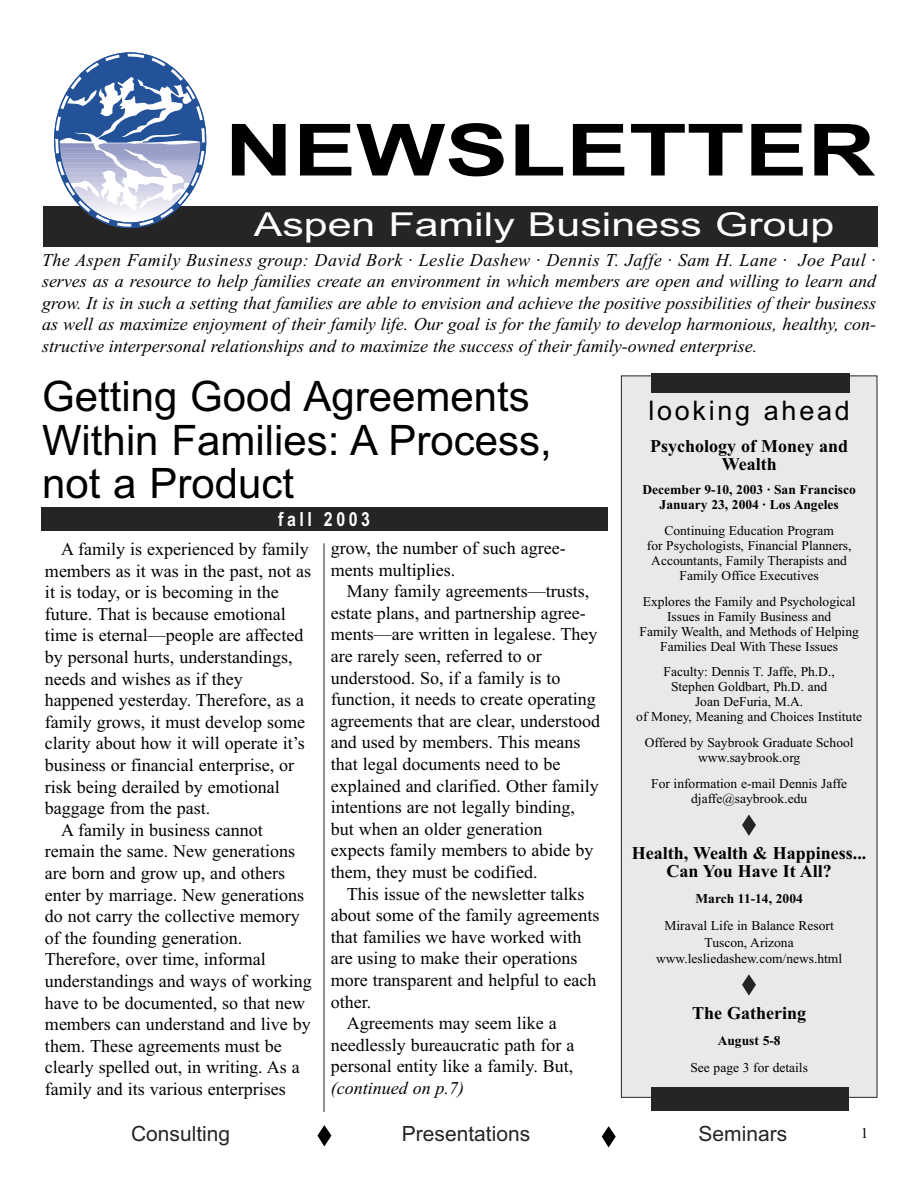
<style>
.page{position:relative;width:918px;height:1188px;background:#fff}
.page>*{position:absolute;margin:0;border:0;box-sizing:border-box;transform-origin:0 0}
.t1{font:700 72px "Arial Narrow";color:#000;scale:1.6 1}
.t2{font:42px/43.5px "Arial";color:#000}
.t3{font:33px "Arial";color:#fff;scale:1.3 1}
.t4{font:27px "Arial";letter-spacing:.1em;color:#000}
.t5{font:21px "Arial";color:#252525}
.t6{font:700 19.5px "Arial Narrow";letter-spacing:.18em;color:#fff}
.t7{font:18px/21.6px "Times New Roman";color:#000}
.t8{font:italic 18px/21.6px "Times New Roman";color:#000;text-align:justify}
.t9{font:700 18px/18px "Times New Roman";color:#000;text-align:center}
.t10{font:15px "Times New Roman";color:#000}
.t11{font:13.5px/15px "Times New Roman";color:#000;text-align:center}
.t12{font:700 13.5px/15px "Times New Roman";color:#000;text-align:center}
</style>
<div class="page">
<div style="left:43px;top:206px;width:834px;height:40px;background:#252525"></div>
<svg style="left:317px;top:1125px;width:14px;height:21px"></svg>
<svg style="left:602px;top:1126px;width:14px;height:22px"></svg>
<div style="left:622px;top:376px;width:255px;height:721px;background:#e9e9e9"></div>
<div style="left:651px;top:373px;width:198px;height:20px;background:#252525"></div>
<hr style="left:324px;top:543px;width:1px;height:569px;background:#252525">
<svg style="left:742px;top:815px;width:14px;height:21px"></svg>
<svg style="left:742px;top:974px;width:14px;height:22px"></svg>
<div style="left:651px;top:1087px;width:198px;height:24px;background:#252525"></div>
<div style="left:41px;top:507px;width:567px;height:23px;background:#252525"></div>
<svg style="left:54px;top:52px;width:152px;height:176px"></svg>
<h1 class="t1" style="left:225px;top:124px;width:408px">NEWSLETTER</h1>
<h3 class="t3" style="left:254px;top:213px;width:448px">Aspen Family Business Group</h3>
<p class="t8" style="left:42px;top:250px;width:836px">The Aspen Family Business group: David Bork · Leslie Dashew · Dennis T. Jaffe · Sam H. Lane · Joe Paul · serves as a resource to help families create an environment in which members are open and willing to learn and grow. It is in such a setting that families are able to envision and achieve the positive possibilities of their business as well as maximize enjoyment of their family life. Our goal is for the family to develop harmonious, healthy, con&shy;structive interpersonal relationships and to maximize the success of their family-owned enterprise.</p>
<h2 class="t2" style="left:42px;top:379px;width:511px">Getting Good Agreements<br>Within Families: A Process, not a Product</h2>
<p class="t6" style="left:278px;top:512px;width:94px">fall 2003</p>
<p class="t7" style="left:61px;top:540px;width:249px">A family is experienced by family</p>
<p class="t7" style="left:45px;top:562px;width:268px">members as it was in the past, not as</p>
<p class="t7" style="left:45px;top:583px;width:235px">it is today, or is becoming in the</p>
<p class="t7" style="left:45px;top:605px;width:242px">future. That is because emotional</p>
<p class="t7" style="left:45px;top:626px;width:260px">time is eternal—people are affected</p>
<p class="t7" style="left:45px;top:648px;width:249px">by personal hurts, understandings,</p>
<p class="t7" style="left:45px;top:670px;width:199px">needs and wishes as if they</p>
<p class="t7" style="left:45px;top:691px;width:261px">happened yesterday. Therefore, as a</p>
<p class="t7" style="left:45px;top:713px;width:262px">family grows, it must develop some</p>
<p class="t7" style="left:45px;top:734px;width:261px">clarity about how it will operate it’s</p>
<p class="t7" style="left:45px;top:756px;width:251px">business or financial enterprise, or</p>
<p class="t7" style="left:45px;top:778px;width:236px">risk being derailed by emotional</p>
<p class="t7" style="left:45px;top:799px;width:167px">baggage from the past.</p>
<p class="t7" style="left:61px;top:821px;width:203px">A family in business cannot</p>
<p class="t7" style="left:45px;top:842px;width:252px">remain the same. New generations</p>
<p class="t7" style="left:45px;top:864px;width:242px">are born and grow up, and others</p>
<p class="t7" style="left:45px;top:886px;width:261px">enter by marriage. New generations</p>
<p class="t7" style="left:45px;top:907px;width:256px">do not carry the collective memory</p>
<p class="t7" style="left:45px;top:929px;width:199px">of the founding generation.</p>
<p class="t7" style="left:45px;top:950px;width:222px">Therefore, over time, informal</p>
<p class="t7" style="left:45px;top:972px;width:268px">understandings and ways of working</p>
<p class="t7" style="left:45px;top:994px;width:262px">have to be documented, so that new</p>
<p class="t7" style="left:45px;top:1015px;width:267px">members can understand and live by</p>
<p class="t7" style="left:45px;top:1037px;width:238px">them. These agreements must be</p>
<p class="t7" style="left:45px;top:1058px;width:256px">clearly spelled out, in writing. As a</p>
<p class="t7" style="left:45px;top:1080px;width:242px">family and its various enterprises</p>
<p class="t7" style="left:331px;top:539px;width:237px">grow, the number of such agree&shy;ments multiplies.</p>
<p class="t7" style="left:331px;top:582px;width:271px;text-indent:16px">Many family agreements—trusts, estate plans, and partnership agree&shy;ments—are written in legalese. They are rarely seen, referred to or understood. So, if a family is to function, it needs to create operating agreements that are clear, understood and used by members. This means that legal documents need to be explained and clarified. Other family intentions are not legally binding, but when an older generation expects family members to abide by them, they must be codified.</p>
<p class="t7" style="left:347px;top:885px;width:239px">This issue of the newsletter talks</p>
<p class="t7" style="left:331px;top:906px;width:270px">about some of the family agreements</p>
<p class="t7" style="left:331px;top:928px;width:252px">that families we have worked with</p>
<p class="t7" style="left:331px;top:949px;width:248px">are using to make their operations</p>
<p class="t7" style="left:331px;top:971px;width:267px">more transparent and helpful to each</p>
<p class="t7" style="left:331px;top:993px;width:42px">other.</p>
<p class="t7" style="left:347px;top:1014px;width:211px">Agreements may seem like a</p>
<p class="t7" style="left:331px;top:1036px;width:245px">needlessly bureaucratic path for a</p>
<p class="t7" style="left:331px;top:1057px;width:244px">personal entity like a family. But,</p>
<p class="t8" style="left:331px;top:1079px;width:135px">(continued on p.7)</p>
<h3 class="t4" style="left:649px;top:401px;width:203px">looking ahead</h3>
<p class="t9" style="left:650px;top:439px;width:199px">Psychology of Money and<br>Wealth</p>
<p class="t12" style="left:643px;top:484px;width:215px">December 9-10, 2003 · San Francisco<br>January 23, 2004 · Los Angeles</p>
<p class="t11" style="left:647px;top:524px;width:206px">Continuing Education Program<br>for Psychologists, Financial Planners, Accountants, Family Therapists and Family Office Executives</p>
<p class="t11" style="left:640px;top:595px;width:221px">Explores the Family and Psychological Issues in Family Business and<br>Family Wealth, and Methods of Helping Families Deal With These Issues</p>
<p class="t11" style="left:636px;top:666px;width:227px">Faculty: Dennis T. Jaffe, Ph.D.,<br>Stephen Goldbart, Ph.D. and<br>Joan DeFuria, M.A.<br>of Money, Meaning and Choices Institute</p>
<p class="t11" style="left:645px;top:737px;width:210px">Offered by Saybrook Graduate School www.saybrook.org</p>
<p class="t11" style="left:651px;top:777px;width:198px">For information e-mail Dennis Jaffe djaffe@saybrook.edu</p>
<p class="t9" style="left:632px;top:846px;width:236px">Health, Wealth &amp; Happiness...<br>Can You Have It All?</p>
<p class="t12" style="left:696px;top:892px;width:109px">March 11-14, 2004</p>
<p class="t11" style="left:656px;top:919px;width:188px;line-height:16.5px">Miraval Life in Balance Resort<br>Tuscon, Arizona www.lesliedashew.com/news.html</p>
<p class="t9" style="left:692px;top:1006px;width:115px">The Gathering</p>
<p class="t12" style="left:718px;top:1035px;width:64px">August 5-8</p>
<p class="t11" style="left:690px;top:1062px;width:119px">See page 3 for details</p>
<p class="t5" style="left:131px;top:1126px;width:101px">Consulting</p>
<p class="t5" style="left:402px;top:1126px;width:130px">Presentations</p>
<p class="t5" style="left:699px;top:1126px;width:90px">Seminars</p>
<p class="t10" style="left:861px;top:1127px;width:9px">1</p>
</div>
